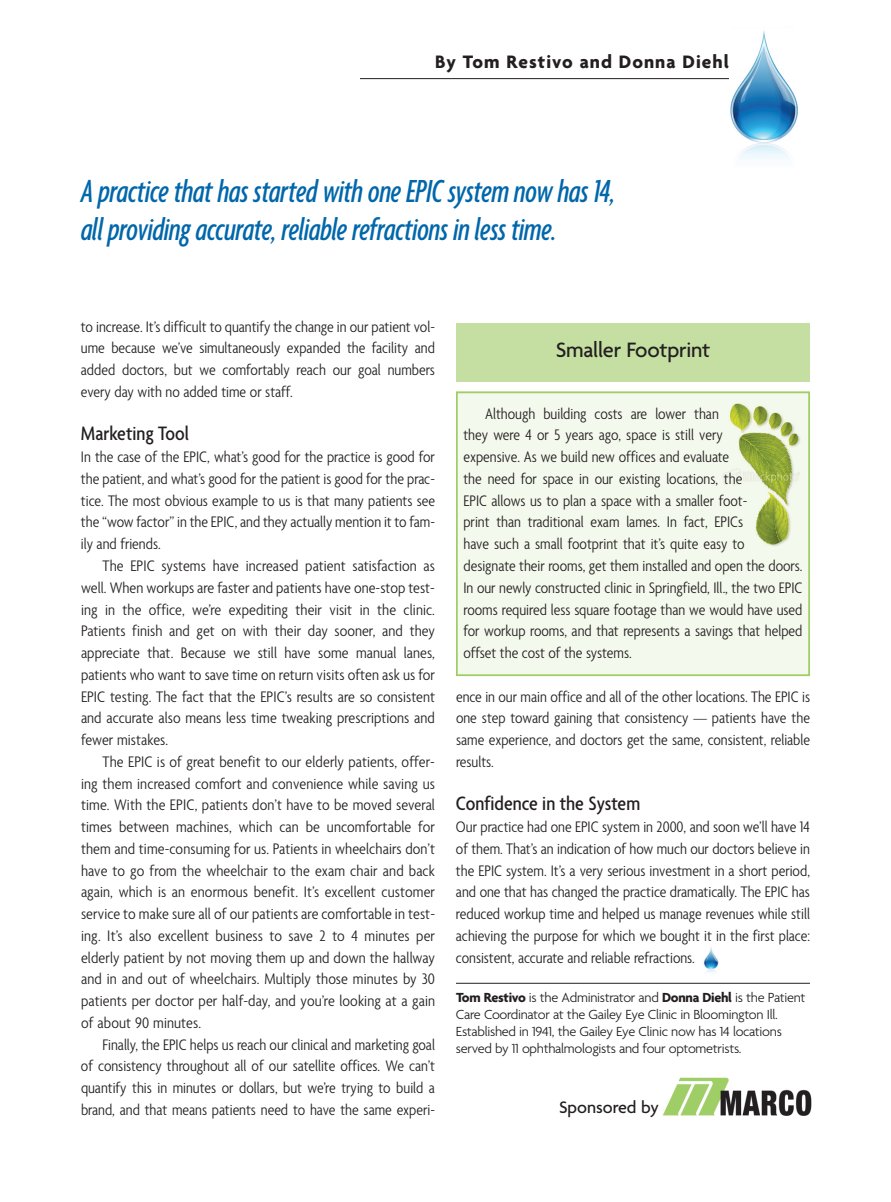
<style>
.page{position:relative;width:891px;height:1202px;background:#fff}
.page>*{position:absolute;margin:0;border:0;box-sizing:border-box;transform-origin:0 0}
.t1{font:italic 34.5px/37.5px "Agenda Medium Extra Cond";letter-spacing:-.005em;color:#0067ab}
.t2{font:500 22.5px "Agenda";letter-spacing:-.01em;color:#231f20}
.t3{font:500 condensed 21px "Agenda";color:#231f20}
.t4{font:700 19.5px "Agenda";letter-spacing:.05em;color:#231f20}
.t5{font:500 18px "Agenda";color:#231f20}
.t6{font:300 condensed 16.5px/21.8px "Agenda";color:#231f20;text-align:justify}
.t7{font:300 condensed 16.5px/21.8px "Agenda";color:#231f20;text-align:justify;scale:1.04 1}
.t8{font:300 14.25px/17.2px "Agenda";letter-spacing:-.02em;color:#231f20}
.s1{font-weight:700}
</style>
<div class="page">
<img style="left:726px;top:31px;width:72px;height:128px">
<hr style="left:360px;top:78px;width:369px;height:1px;background:#231f20">
<hr style="left:456px;top:982px;width:354px;height:1px;background:#231f20">
<img style="left:704px;top:947px;width:15px;height:26px">
<img style="left:663px;top:1077px;width:149px;height:39px">
<div style="left:459px;top:394px;width:348px;height:279px;background:#f4f9ed"></div>
<div style="left:456px;top:391px;width:354px;height:285px;border:2px solid #9fce66"></div>
<div style="left:456px;top:323px;width:354px;height:58px;background:#c4dfa1"></div>
<p class="t4" style="left:435px;top:50px;width:295px">By Tom Restivo and Donna Diehl</p>
<h1 class="t1" style="left:81px;top:171px;width:536px">A practice that has started with one EPIC system now has 14, all providing accurate, reliable refractions in less time.</h1>
<p class="t6" style="left:81px;top:315px;width:356px">to increase. It’s difficult to quantify the change in our patient vol&shy;ume because we’ve simultaneously expanded the facility and added doctors, but we comfortably reach our goal numbers every day with no added time or staff.</p>
<p class="t3" style="left:81px;top:421px;width:110px">Marketing Tool</p>
<p class="t6" style="left:81px;top:445px;width:356px">In the case of the EPIC, what’s good for the practice is good for the patient, and what’s good for the patient is good for the prac&shy;tice. The most obvious example to us is that many patients see the “wow factor” in the EPIC, and they actually mention it to fam&shy;ily and friends.</p>
<p class="t7" style="left:81px;top:554px;width:342px;text-indent:22px">The EPIC systems have increased patient satisfaction as well. When workups are faster and patients have one-stop test&shy;ing in the office, we’re expediting their visit in the clinic.<br>Patients finish and get on with their day sooner, and they appreciate that. Because we still have some manual lanes, patients who want to save time on return visits often ask us for EPIC testing. The fact that the EPIC’s results are so consistent and accurate also means less time tweaking prescriptions and fewer mistakes.</p>
<p class="t7" style="left:81px;top:750px;width:342px;text-indent:22px">The EPIC is of great benefit to our elderly patients, offer&shy;ing them increased comfort and convenience while saving us time. With the EPIC, patients don’t have to be moved several times between machines, which can be uncomfortable for them and time-consuming for us. Patients in wheelchairs don’t have to go from the wheelchair to the exam chair and back again, which is an enormous benefit. It’s excellent customer service to make sure all of our patients are comfortable in test&shy;ing. It’s also excellent business to save 2 to 4 minutes per elderly patient by not moving them up and down the hallway and in and out of wheelchairs. Multiply those minutes by 30 patients per doctor per half-day, and you’re looking at a gain of about 90 minutes.</p>
<p class="t6" style="left:81px;top:1033px;width:356px;text-indent:22px">Finally, the EPIC helps us reach our clinical and marketing goal of consistency throughout all of our satellite offices. We can’t quantify this in minutes or dollars, but we’re trying to build a brand, and that means patients need to have the same experi-</p>
<h2 class="t2" style="left:556px;top:336px;width:156px">Smaller Footprint</h2>
<p class="t6" style="left:463px;top:402px;width:340px;text-align:left;text-indent:22px">Although building costs are lower than<br>they were 4 or 5 years ago, space is still very<br>expensive. As we build new offices and evaluate<br>the need for space in our existing locations, the<br>EPIC allows us to plan a space with a smaller foot-<br>print than traditional exam lames. In fact, EPICs<br>have such a small footprint that it’s quite easy to<br>designate their rooms, get them installed and open the doors.<br>In our newly constructed clinic in Springfield, Ill., the two EPIC rooms required less square footage than we would have used for workup rooms, and that represents a savings that helped offset the cost of the systems.</p>
<p class="t6" style="left:456px;top:685px;width:356px">ence in our main office and all of the other locations. The EPIC is one step toward gaining that consistency — patients have the same experience, and doctors get the same, consistent, reliable results.</p>
<p class="t3" style="left:456px;top:790px;width:186px">Confidence in the System</p>
<p class="t6" style="left:456px;top:815px;width:356px">Our practice had one EPIC system in 2000, and soon we’ll have 14 of them. That’s an indication of how much our doctors believe in the EPIC system. It’s a very serious investment in a short period, and one that has changed the practice dramatically. The EPIC has reduced workup time and helped us manage revenues while still achieving the purpose for which we bought it in the first place: consistent, accurate and reliable refractions.</p>
<p class="t8" style="left:456px;top:988px;width:351px"><span class="s1">Tom Restivo</span> is the Administrator and <span class="s1">Donna Diehl</span> is the Patient Care Coordinator at the Gailey Eye Clinic in Bloomington Ill.<br>Established in 1941, the Gailey Eye Clinic now has 14 locations served by 11 ophthalmologists and four optometrists.</p>
<p class="t5" style="left:559px;top:1096px;width:101px">Sponsored by</p>
</div>
